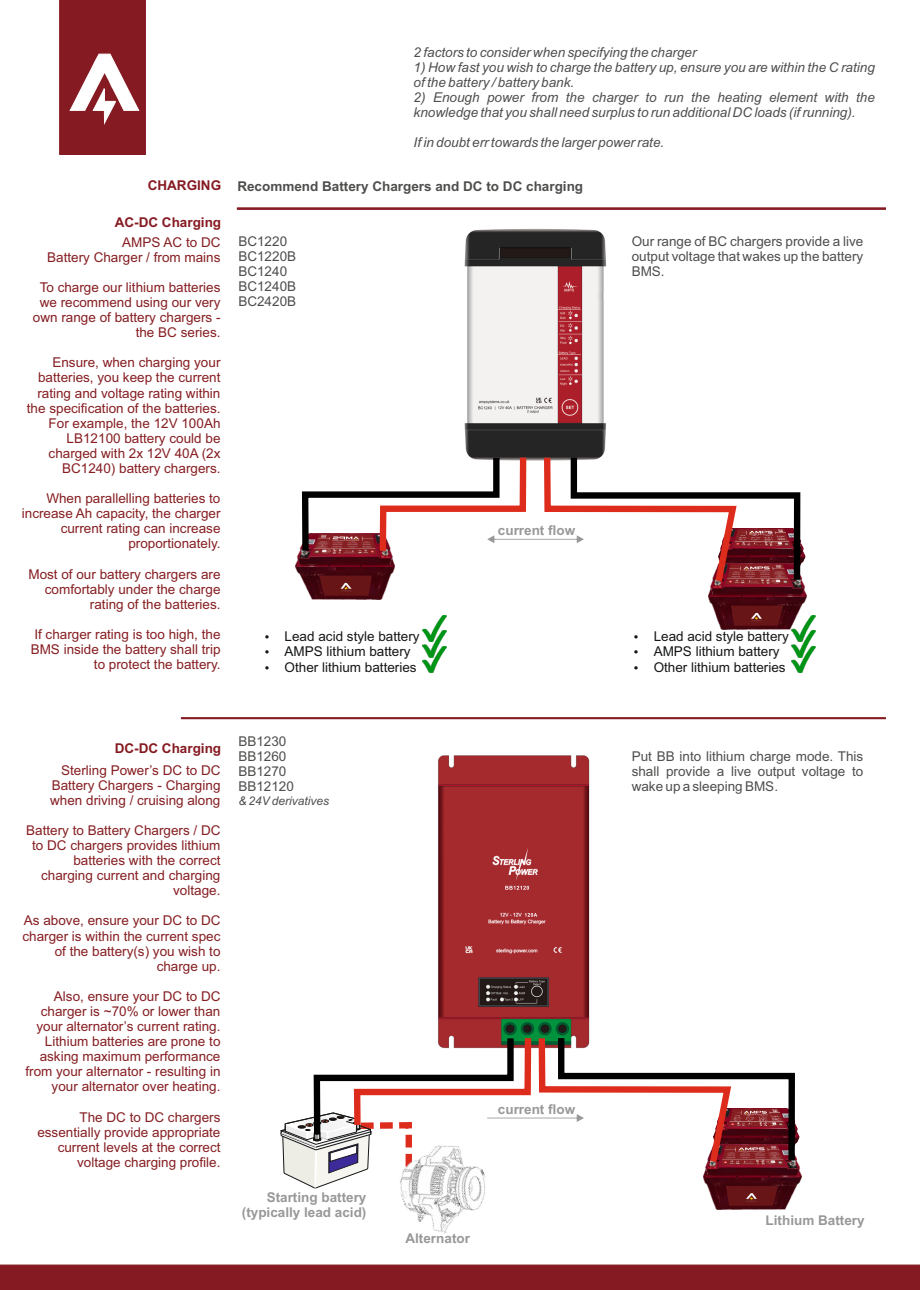
<style>
.page{position:relative;width:920px;height:1290px;background:#fff}
.page>*{position:absolute;margin:0;border:0;box-sizing:border-box;transform-origin:0 0}
.t1{font:13.5px/15.1px "Arial";color:#861e22;text-align:right}
.t2{font:italic 13.5px/15.1px "Arial";color:#4e4e4d}
.t3{font:13.5px/15.1px "Arial";color:#4e4e4d}
.t4{font:13.5px/15.1px "Arial";color:#151616}
.t5{font:700 13.5px/15.1px "Arial";color:#989899;text-align:right}
.t6{font:700 13.5px "Arial";color:#4e4e4d}
.t7{font:700 13.5px "Arial";color:#861a22}
.t8{font:italic 12px "Arial";color:#4e4e4d}
</style>
<div class="page">
<hr style="left:237px;top:208px;width:649px;height:2px;background:#861a22">
<div style="left:0;top:1264px;width:920px;height:26px;background:#861a22"></div>
<svg style="left:59px;top:0;width:87px;height:155px;background:#973b42"></svg>
<img style="left:464px;top:229px;width:142px;height:222px">
<img style="left:583px;top:293px;width:23px;height:5px">
<svg style="left:477px;top:405px;width:17px;height:7px"></svg>
<img style="left:438px;top:755px;width:152px;height:277px">
<svg style="left:502px;top:884px;width:30px;height:10px"></svg>
<svg style="left:522px;top:911px;width:15px;height:7px"></svg>
<hr style="left:181px;top:717px;width:705px;height:2px;background:#861a22">
<img style="left:400px;top:1188px;width:85px;height:46px">
<img style="left:792px;top:615px;width:23px;height:16px">
<img style="left:792px;top:631px;width:23px;height:15px">
<img style="left:792px;top:646px;width:23px;height:27px">
<img style="left:423px;top:615px;width:23px;height:16px">
<img style="left:423px;top:631px;width:23px;height:15px">
<img style="left:423px;top:646px;width:23px;height:27px">
<img style="left:709px;top:582px;width:98px;height:47px">
<img style="left:296px;top:552px;width:91px;height:47px">
<svg style="left:299px;top:451px;width:504px;height:137px"></svg>
<img style="left:708px;top:1163px;width:93px;height:47px">
<svg style="left:280px;top:1032px;width:518px;height:156px"></svg>
<p class="t7" style="left:148px;top:180px;width:75px">CHARGING</p>
<p class="t7" style="left:115px;top:217px;width:108px">AC-DC Charging</p>
<p class="t1" style="left:47px;top:236px;width:175px">AMPS AC to DC<br>Battery Charger / from mains</p>
<p class="t1" style="left:33px;top:281px;width:189px">To charge our lithium batteries we recommend using our very own range of battery chargers - the BC series.</p>
<p class="t1" style="left:27px;top:356px;width:195px">Ensure, when charging your batteries, you keep the current rating and voltage rating within the specification of the batteries.<br>For example, the 12V 100Ah<br>LB12100 battery could be charged with 2x 12V 40A (2x<br>BC1240) battery chargers.</p>
<p class="t1" style="left:22px;top:492px;width:200px">When parallelling batteries to increase Ah capacity, the charger current rating can increase proportionately.</p>
<p class="t1" style="left:28px;top:567px;width:194px">Most of our battery chargers are comfortably under the charge rating of the batteries.</p>
<p class="t1" style="left:31px;top:628px;width:191px">If charger rating is too high, the<br>BMS inside the battery shall trip to protect the battery.</p>
<p class="t2" style="left:414px;top:46px;width:284px">2 factors to consider when specifying the charger</p>
<p class="t2" style="left:414px;top:61px;width:463px">1) How fast you wish to charge the battery up, ensure you are within the C rating of the battery / battery bank.</p>
<p class="t2" style="left:414px;top:91px;width:463px">2) Enough power from the charger to run the heating element with the knowledge that you shall need surplus to run additional DC loads (if running).</p>
<p class="t2" style="left:414px;top:136px;width:252px">If in doubt err towards the larger power rate.</p>
<p class="t6" style="left:237px;top:181px;width:347px">Recommend Battery Chargers and DC to DC charging</p>
<p class="t3" style="left:238px;top:235px;width:59px">BC1220<br>BC1220B<br>BC1240<br>BC1240B<br>BC2420B</p>
<p class="t3" style="left:632px;top:235px;width:233px;text-align:justify">Our range of BC chargers provide a live output voltage that wakes up the battery BMS.</p>
<p class="t4" style="left:285px;top:630px;width:137px">Lead acid style battery<br>AMPS lithium battery<br>Other lithium batteries</p>
<p class="t5" style="left:498px;top:524px;width:79px">current flow</p>
<p class="t4" style="left:654px;top:630px;width:137px">Lead acid style battery<br>AMPS lithium battery<br>Other lithium batteries</p>
<p class="t7" style="left:115px;top:743px;width:108px">DC-DC Charging</p>
<p class="t1" style="left:50px;top:763px;width:172px;text-align:justify;text-indent:11px">Sterling Power’s DC to DC Battery Chargers - Charging when driving / cruising along</p>
<p class="t1" style="left:26px;top:824px;width:196px">Battery to Battery Chargers / DC to DC chargers provides lithium batteries with the correct charging current and charging voltage.</p>
<p class="t1" style="left:22px;top:914px;width:200px">As above, ensure your DC to DC charger is within the current spec of the battery(s) you wish to charge up.</p>
<p class="t1" style="left:25px;top:990px;width:197px">Also, ensure your DC to DC charger is ~70% or lower than your alternator’s current rating.<br>Lithium batteries are prone to asking maximum performance from your alternator - resulting in your alternator over heating.</p>
<p class="t1" style="left:37px;top:1110px;width:185px">The DC to DC chargers essentially provide appropriate current levels at the correct voltage charging profile.</p>
<p class="t3" style="left:238px;top:735px;width:57px">BB1230<br>BB1260<br>BB1270<br>BB12120</p>
<p class="t8" style="left:238px;top:796px;width:92px">&amp; 24V derivatives</p>
<p class="t5" style="left:242px;top:1191px;width:126px">Starting battery (typically lead acid)</p>
<p class="t5" style="left:498px;top:1103px;width:79px">current flow</p>
<p class="t5" style="left:405px;top:1232px;width:66px">Alternator</p>
<p class="t3" style="left:632px;top:750px;width:233px;text-align:justify">Put BB into lithium charge mode. This shall provide a live output voltage to wake up a sleeping BMS.</p>
<p class="t5" style="left:766px;top:1214px;width:101px">Lithium Battery</p>
</div>
